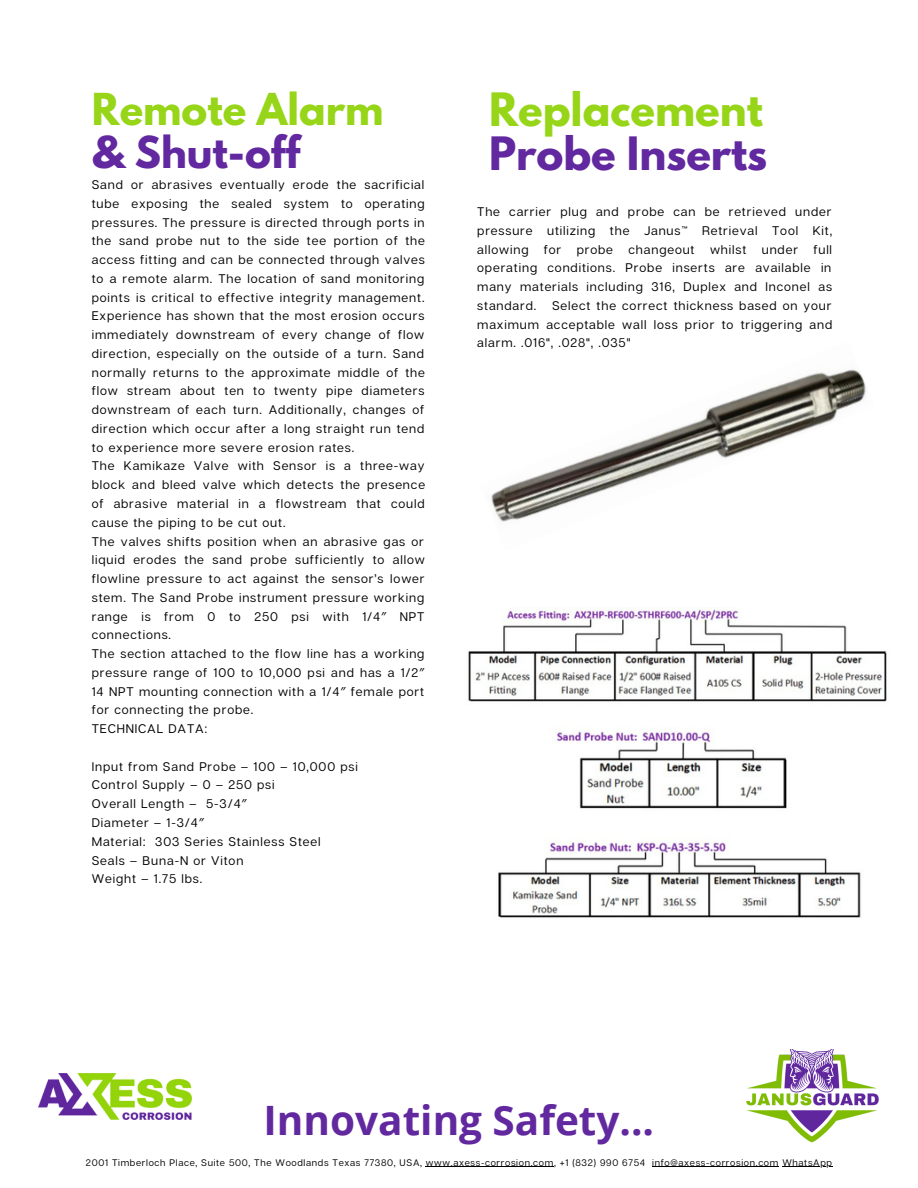
<style>
.page{position:relative;width:918px;height:1188px;background:#fff}
.page>*{position:absolute;margin:0;border:0;box-sizing:border-box;transform-origin:0 0}
.t1{font:700 40.8px "League Spartan";color:#62289f}
.t2{font:700 40.8px "League Spartan";color:#97d519}
.t3{font:700 40.5px "Open Sans";color:#62289f}
.t4{font:700 39px "League Spartan";color:#97d519}
.t5{font:700 39px "League Spartan";color:#62289f}
.t6{font:12.45px/18.8px "Articulat CF";letter-spacing:.07em;color:#000;text-align:justify}
.t7{font:9.45px "Articulat CF";letter-spacing:.07em;color:#000}
.s1{font-family:"Noto Sans"}
</style>
<div class="page">
<img style="left:468px;top:608px;width:419px;height:310px">
<img style="left:491px;top:369px;width:375px;height:153px">
<img style="left:39px;top:1073px;width:153px;height:46px">
<img style="left:746px;top:1050px;width:133px;height:93px">
<hr style="left:426px;top:1166px;width:128px;height:1px;background:#000">
<hr style="left:652px;top:1166px;width:127px;height:1px;background:#000">
<hr style="left:782px;top:1166px;width:51px;height:1px;background:#000">
<p class="t4" style="left:92px;top:90px;width:293px">Remote Alarm</p>
<p class="t5" style="left:92px;top:133px;width:210px">&amp; Shut-off</p>
<p class="t6" style="left:92px;top:175px;width:335px">Sand or abrasives eventually erode the sacrificial tube exposing the sealed system to operating pressures. The pressure is directed through ports in the sand probe nut to the side tee portion of the access fitting and can be connected through valves to a remote alarm. The location of sand monitoring points is critical to effective integrity management.<br>Experience has shown that the most erosion occurs immediately downstream of every change of flow direction, especially on the outside of a turn. Sand normally returns to the approximate middle of the flow stream about ten to twenty pipe diameters downstream of each turn. Additionally, changes of direction which occur after a long straight run tend to experience more severe erosion rates.</p>
<p class="t6" style="left:92px;top:456px;width:335px">The Kamikaze Valve with Sensor is a three-way block and bleed valve which detects the presence of abrasive material in a flowstream that could cause the piping to be cut out.</p>
<p class="t6" style="left:92px;top:531px;width:335px">The valves shifts position when an abrasive gas or liquid erodes the sand probe sufficiently to allow flowline pressure to act against the sensor’s lower stem. The Sand Probe instrument pressure working range is from 0 to 250 psi with 1/4<span class="s1">″</span> NPT connections.</p>
<p class="t6" style="left:92px;top:644px;width:334px">The section attached to the flow line has a working pressure range of 100 to 10,000 psi and has a 1/2<span class="s1">″ </span>14 NPT mounting connection with a 1/4<span class="s1">″</span> female port for connecting the probe.</p>
<p class="t6" style="left:92px;top:719px;width:117px">TECHNICAL DATA:</p>
<p class="t6" style="left:92px;top:757px;width:268px">Input from Sand Probe – 100 – 10,000 psi</p>
<p class="t6" style="left:92px;top:775px;width:184px">Control Supply – 0 – 250 psi</p>
<p class="t6" style="left:92px;top:794px;width:156px">Overall Length – 5-3/4<span class="s1">″</span></p>
<p class="t6" style="left:92px;top:813px;width:114px">Diameter – 1-3/4<span class="s1">″</span></p>
<p class="t6" style="left:92px;top:832px;width:230px">Material: 303 Series Stainless Steel</p>
<p class="t6" style="left:92px;top:850px;width:153px">Seals – Buna-N or Viton</p>
<p class="t6" style="left:92px;top:869px;width:112px">Weight – 1.75 lbs.</p>
<p class="t2" style="left:489px;top:90px;width:275px">Replacement</p>
<p class="t1" style="left:489px;top:134px;width:280px">Probe Inserts</p>
<p class="t6" style="left:477px;top:202px;width:357px">The carrier plug and probe can be retrieved under pressure utilizing the Janus™ Retrieval Tool Kit, allowing for probe changeout whilst under full operating conditions. Probe inserts are available in many materials including 316, Duplex and Inconel as standard.</p>
<p class="t6" style="left:477px;top:296px;width:356px;text-indent:75px">Select the correct thickness based on your maximum acceptable wall loss prior to triggering and alarm. .016", .028", .035"</p>
<p class="t3" style="left:264px;top:1092px;width:392px">Innovating Safety...</p>
<p class="t7" style="left:86px;top:1156px;width:748px">2001 Timberloch Place, Suite 500, The Woodlands Texas 77380, USA, www.axess-corrosion.com, +1 (832) 990 6754 info@axess-corrosion.com WhatsApp</p>
</div>
